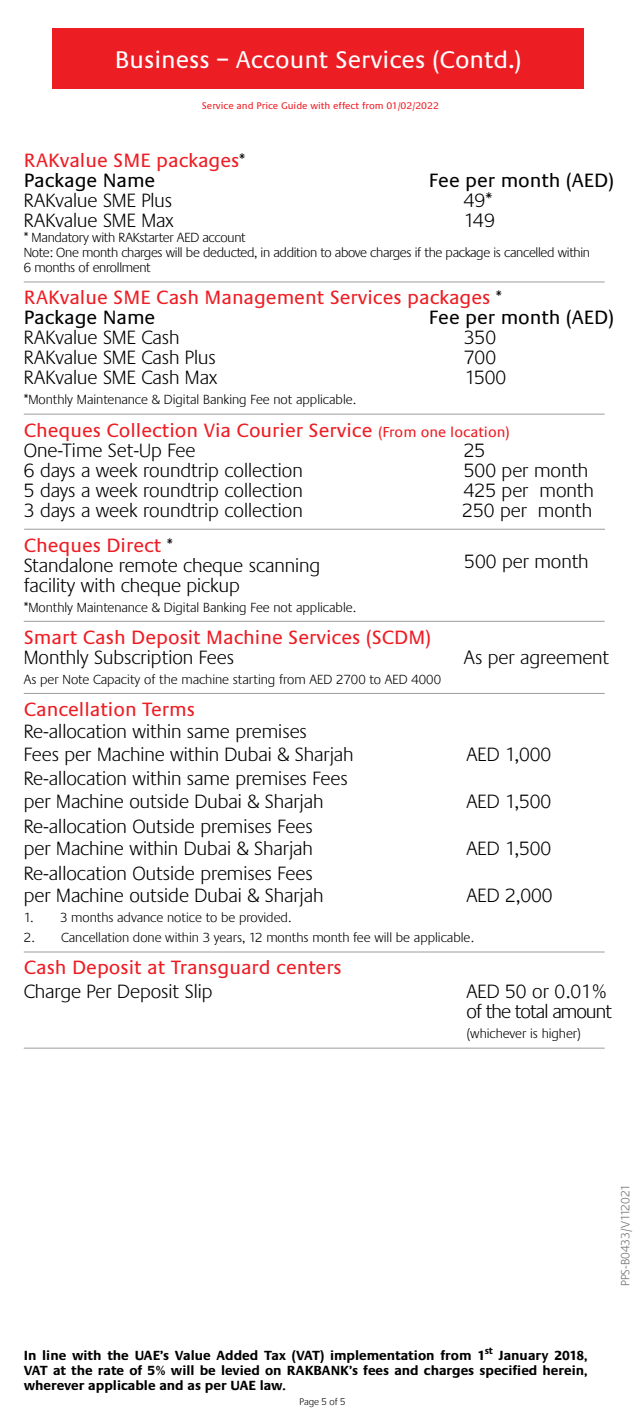
<style>
.page{position:relative;width:638px;height:1418px;background:#fff}
.page>*{position:absolute;margin:0;border:0;box-sizing:border-box;transform-origin:0 0}
.t1{font:25px "Praxis LT";color:#fff}
.t2{font:300 20px/22.5px "Praxis LT";color:#000}
.t3{font:20px/20px "Praxis LT";color:#ed1d24}
.t4{font:20px "Praxis LT";color:#000}
.t5{font:300 20px/20px "Praxis LT";letter-spacing:-.04em;color:#000}
.t6{font:300 13.75px "Praxis LT";color:#000}
.t7{font:700 13.75px/15px "Praxis LT";color:#000;text-align:justify}
.t8{font:300 13.75px/15px "Praxis LT";letter-spacing:-.02em;color:#000}
.t9{font:300 12.5px "Praxis LT";color:#6d6e71}
.t10{font:10px "Praxis LT";color:#ed1d24}
.t11{font:300 10px "Praxis LT";color:#000}
.s1{font-weight:300;font-size:18.75px;color:#000}
.s2{color:#000}
.s3{font-size:15px}
.s4{font-weight:300;color:#000}
.s5{font-weight:400;color:#ed1d24}
.s6{font-size:18.75px}
</style>
<div class="page">
<hr style="left:24px;top:281px;width:580px;height:1px;background:#000">
<hr style="left:24px;top:413px;width:580px;height:1px;background:#000">
<hr style="left:24px;top:621px;width:580px;height:1px;background:#000">
<hr style="left:24px;top:693px;width:580px;height:1px;background:#000">
<hr style="left:24px;top:951px;width:580px;height:1px;background:#000">
<hr style="left:24px;top:1047px;width:580px;height:1px;background:#000">
<div style="left:52px;top:29px;width:532px;height:60px;background:#ed1d24"></div>
<hr style="left:24px;top:529px;width:581px;height:1px;background:#000">
<p class="t1" style="left:115px;top:46px;width:408px">Business – Account Services (Contd.)</p>
<p class="t10" style="left:202px;top:100px;width:239px">Service and Price Guide with effect from 01/02/2022</p>
<p class="t3" style="left:24px;top:151px;width:223px">RAKvalue SME packages<span class="s1">*<br></span><span class="s2">Package Name</span></p>
<p class="t4" style="left:429px;top:170px;width:187px">Fee per month (AED)</p>
<p class="t2" style="left:24px;top:190px;width:150px">RAKvalue SME Plus</p>
<p class="t2" style="left:464px;top:190px;width:30px">49*</p>
<p class="t2" style="left:24px;top:210px;width:151px">RAKvalue SME Max</p>
<p class="t2" style="left:464px;top:210px;width:32px">149</p>
<p class="t8" style="left:24px;top:230px;width:568px">* Mandatory with RAKstarter AED account<br>Note: One month charges will be deducted, in addition to above charges if the package is cancelled within<br>6 months of enrollment</p>
<p class="t3" style="left:24px;top:288px;width:479px">RAKvalue SME Cash Management Services packages <span class="s1">*<br></span><span class="s2">Package Name</span></p>
<p class="t4" style="left:429px;top:307px;width:187px">Fee per month (AED)</p>
<p class="t2" style="left:24px;top:327px;width:157px">RAKvalue SME Cash</p>
<p class="t2" style="left:464px;top:327px;width:34px">350</p>
<p class="t2" style="left:24px;top:347px;width:193px">RAKvalue SME Cash Plus</p>
<p class="t2" style="left:464px;top:347px;width:34px">700</p>
<p class="t2" style="left:24px;top:367px;width:195px">RAKvalue SME Cash Max</p>
<p class="t2" style="left:465px;top:367px;width:43px">1500</p>
<p class="t6" style="left:24px;top:392px;width:334px">*Monthly Maintenance &amp; Digital Banking Fee not applicable.</p>
<p class="t3" style="left:24px;top:420px;width:488px">Cheques Collection Via Courier Service <span class="s3">(From one location)<br></span><span class="s4">One-Time Set-Up Fee</span></p>
<p class="t2" style="left:464px;top:439px;width:23px">25</p>
<p class="t2" style="left:24px;top:459px;width:280px">6 days a week roundtrip collection</p>
<p class="t2" style="left:464px;top:459px;width:126px">500 per month</p>
<p class="t2" style="left:24px;top:479px;width:280px">5 days a week roundtrip collection</p>
<p class="t2" style="left:464px;top:479px;width:131px">425 per month</p>
<p class="t2" style="left:24px;top:499px;width:280px">3 days a week roundtrip collection</p>
<p class="t2" style="left:462px;top:499px;width:131px">250 per month</p>
<p class="t2" style="left:24px;top:535px;width:298px;line-height:20px"><span class="s5">Cheques Direct</span> <span class="s6">*<br></span>Standalone remote cheque scanning facility with cheque pickup</p>
<p class="t6" style="left:24px;top:599px;width:334px">*Monthly Maintenance &amp; Digital Banking Fee not applicable.</p>
<p class="t3" style="left:24px;top:627px;width:409px">Smart Cash Deposit Machine Services (SCDM)</p>
<p class="t2" style="left:24px;top:646px;width:212px">Monthly Subscription Fees</p>
<p class="t2" style="left:464px;top:646px;width:147px">As per agreement</p>
<p class="t6" style="left:24px;top:671px;width:419px">As per Note Capacity of the machine starting from AED 2700 to AED 4000</p>
<p class="t3" style="left:24px;top:699px;width:173px">Cancellation Terms</p>
<p class="t2" style="left:24px;top:721px;width:331px">Re-allocation within same premises<br>Fees per Machine within Dubai &amp; Sharjah</p>
<p class="t2" style="left:464px;top:551px;width:126px">500 per month</p>
<p class="t2" style="left:466px;top:743px;width:86px">AED 1,000</p>
<p class="t2" style="left:24px;top:768px;width:325px">Re-allocation within same premises Fees per Machine outside Dubai &amp; Sharjah</p>
<p class="t2" style="left:24px;top:815px;width:290px">Re-allocation Outside premises Fees per Machine within Dubai &amp; Sharjah</p>
<p class="t2" style="left:24px;top:862px;width:301px">Re-allocation Outside premises Fees per Machine outside Dubai &amp; Sharjah</p>
<p class="t2" style="left:466px;top:790px;width:86px">AED 1,500</p>
<p class="t2" style="left:466px;top:837px;width:86px">AED 1,500</p>
<p class="t2" style="left:466px;top:884px;width:88px">AED 2,000</p>
<p class="t6" style="left:24px;top:910px;width:269px">1. 3 months advance notice to be provided.</p>
<p class="t6" style="left:24px;top:930px;width:452px">2. Cancellation done within 3 years, 12 months month fee will be applicable.</p>
<p class="t3" style="left:24px;top:958px;width:319px">Cash Deposit at Transguard centers</p>
<p class="t2" style="left:24px;top:980px;width:190px">Charge Per Deposit Slip</p>
<p class="t5" style="left:466px;top:982px;width:147px">AED 50 or 0.01% of the total amount</p>
<p class="t6" style="left:466px;top:1026px;width:116px">(whichever is higher)</p>
<p class="t7" style="left:24px;top:1347px;width:565px">In line with the UAE’s Value Added Tax (VAT) implementation from 1<sup>st</sup> January 2018, VAT at the rate of 5% will be levied on RAKBANK’s fees and charges specified herein, wherever applicable and as per UAE law.</p>
<p class="t11" style="left:299px;top:1395px;width:47px">Page 5 of 5</p>
<p class="t9" style="left:619px;top:1285px;width:103px;rotate:-90deg">PPS-B0433/V112021</p>
</div>
